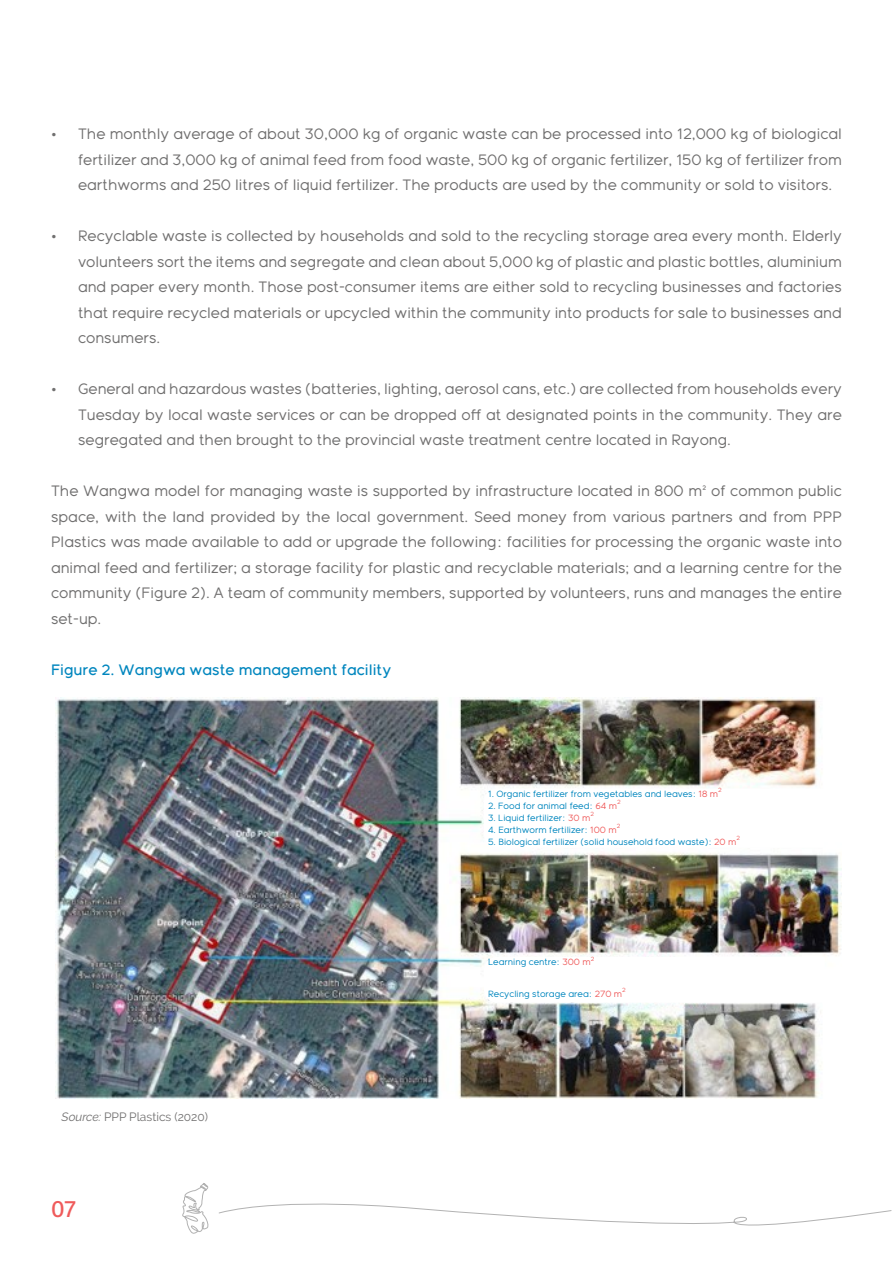
<style>
.page{position:relative;width:893px;height:1263px;background:#fff}
.page>*{position:absolute;margin:0;border:0;box-sizing:border-box;transform-origin:0 0}
.t1{font:24px "Acumin Variable Concept";color:#ef5b5b}
.Paragraph_text_grey{font:15px/25.5px "Meticula";color:#706f6f;text-align:justify}
.Paragraph_text_grey-2{font:500 15px "Meticula";color:#0086be}
.Source{font:12px "Raleway";color:#706f6f}
.Paragraph_text_grey-3{font:9px "Meticula";color:#0086be}
.Paragraph_text_grey-4{font:6px "Meticula";color:#ef5b5b}
.s1{color:#ef5b5b}
.s2{font-style:italic}
</style>
<div class="page">
<svg style="left:182px;top:1183px;width:27px;height:51px"></svg>
<svg style="left:219px;top:1203px;width:673px;height:23px"></svg>
<img style="left:56px;top:697px;width:786px;height:402px">
<svg style="left:484px;top:788px;width:341px;height:60px"></svg>
<svg style="left:484px;top:957px;width:341px;height:46px"></svg>
<p class="Paragraph_text_grey" style="left:78px;top:121px;width:765px;text-indent:-27px">• The monthly average of about 30,000 kg of organic waste can be processed into 12,000 kg of biological fertilizer and 3,000 kg of animal feed from food waste, 500 kg of organic fertilizer, 150 kg of fertilizer from earthworms and 250 litres of liquid fertilizer. The products are used by the community or sold to visitors.</p>
<p class="Paragraph_text_grey" style="left:78px;top:223px;width:765px;text-indent:-27px">• Recyclable waste is collected by households and sold to the recycling storage area every month. Elderly volunteers sort the items and segregate and clean about 5,000 kg of plastic and plastic bottles, aluminium and paper every month. Those post-consumer items are either sold to recycling businesses and factories that require recycled materials or upcycled within the community into products for sale to businesses and consumers.</p>
<p class="Paragraph_text_grey" style="left:78px;top:376px;width:765px;text-indent:-27px">• General and hazardous wastes (batteries, lighting, aerosol cans, etc.) are collected from households every Tuesday by local waste services or can be dropped off at designated points in the community. They are segregated and then brought to the provincial waste treatment centre located in Rayong.</p>
<p class="Paragraph_text_grey" style="left:51px;top:478px;width:792px">The Wangwa model for managing waste is supported by infrastructure located in 800 m² of common public space, with the land provided by the local government. Seed money from various partners and from PPP Plastics was made available to add or upgrade the following: facilities for processing the organic waste into animal feed and fertilizer; a storage facility for plastic and recyclable materials; and a learning centre for the community (Figure 2). A team of community members, supported by volunteers, runs and manages the entire set-up.</p>
<p class="Paragraph_text_grey-2" style="left:51px;top:661px;width:342px">Figure 2. Wangwa waste management facility</p>
<p class="Paragraph_text_grey-4" style="left:718px;top:787px;width:5px">2</p>
<p class="Paragraph_text_grey-3" style="left:488px;top:788px;width:232px">1. Organic fertilizer from vegetables and leaves: <span class="s1">18 m</span></p>
<p class="Paragraph_text_grey-4" style="left:617px;top:799px;width:5px">2</p>
<p class="Paragraph_text_grey-3" style="left:488px;top:800px;width:130px">2. Food for animal feed: <span class="s1">64 m</span></p>
<p class="Paragraph_text_grey-4" style="left:590px;top:811px;width:5px">2</p>
<p class="Paragraph_text_grey-3" style="left:488px;top:824px;width:130px">4. Earthworm fertilizer: <span class="s1">100 m</span></p>
<p class="Paragraph_text_grey-3" style="left:488px;top:812px;width:104px">3. Liquid fertilizer: <span class="s1">30 m</span></p>
<p class="Paragraph_text_grey-4" style="left:617px;top:823px;width:5px">2</p>
<p class="Paragraph_text_grey-3" style="left:488px;top:836px;width:250px">5. Biological fertilizer (solid household food waste): <span class="s1">20 m</span></p>
<p class="Paragraph_text_grey-4" style="left:736px;top:835px;width:5px">2</p>
<p class="Source" style="left:62px;top:1110px;width:148px"><span class="s2">Source:</span> PPP Plastics (2020)</p>
<h1 class="t1" style="left:51px;top:1192px;width:27px">07</h1>
<p class="Paragraph_text_grey-4" style="left:591px;top:955px;width:5px">2</p>
<p class="Paragraph_text_grey-3" style="left:488px;top:989px;width:136px">Recycling storage area: <span class="s1">270 m</span></p>
<p class="Paragraph_text_grey-3" style="left:488px;top:957px;width:104px">Learning centre: <span class="s1">300 m</span></p>
<p class="Paragraph_text_grey-4" style="left:622px;top:987px;width:5px">2</p>
</div>
